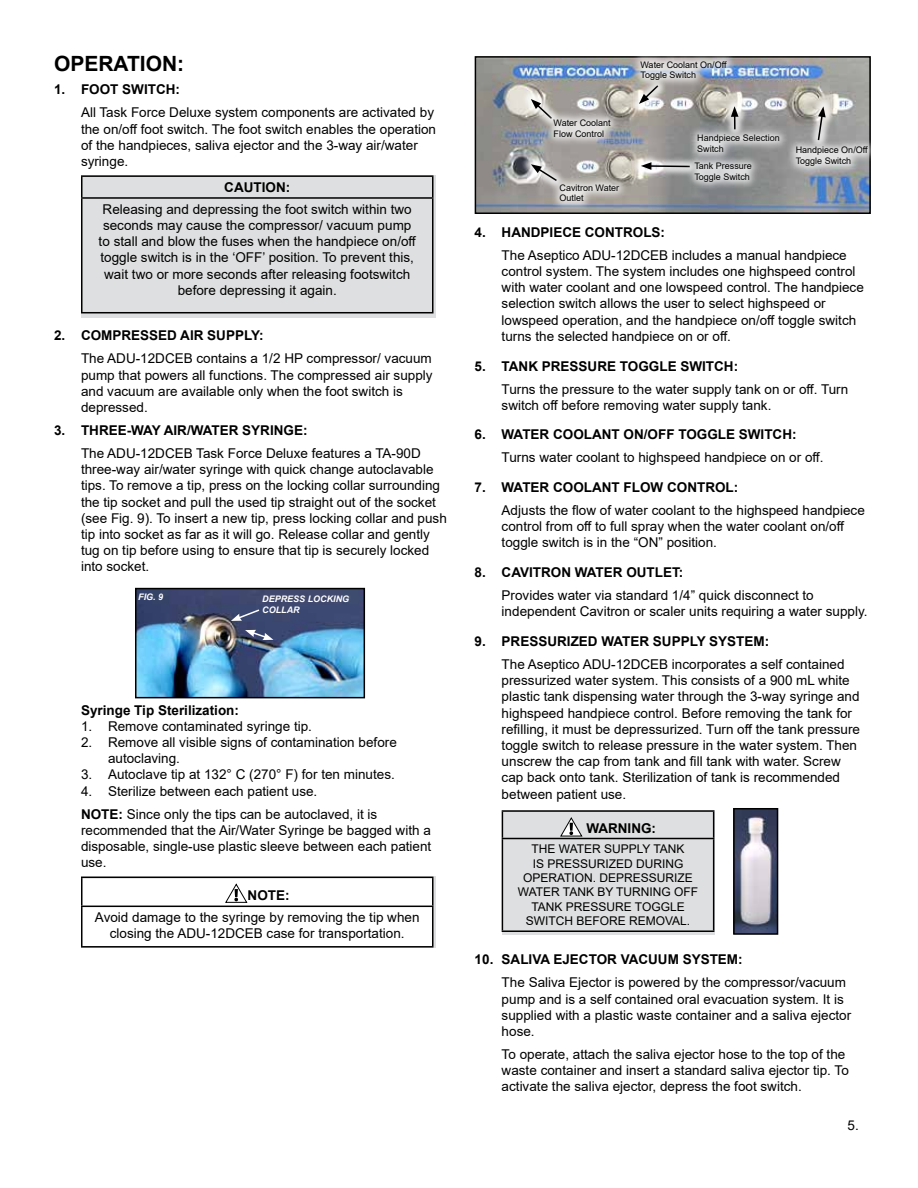
<style>
.page{position:relative;width:918px;height:1188px;background:#fff}
.page>*{position:absolute;margin:0;border:0;box-sizing:border-box;transform-origin:0 0}
.t1{font:700 21px "Arial";color:#000}
.t2{font:13.5px/16.2px "Arial";color:#000}
.t3{font:700 13.5px "Arial";color:#000}
.t4{font:12px/14.4px "Arial";color:#000;text-align:center}
.t5{font:9px/10.8px "Arial";color:#000}
.t6{font:italic 700 9px/10.8px "Arial";color:#fff}
.s1{font-weight:700}
</style>
<div class="page">
<div style="left:81px;top:175px;width:354px;height:143px;background:#dedfe0"></div>
<hr style="left:81px;top:175px;width:353px;height:2px;background:#000">
<svg style="left:81px;top:177px;width:1px;height:20px"></svg>
<hr style="left:432px;top:177px;width:2px;height:20px;background:#000">
<hr style="left:81px;top:197px;width:353px;height:2px;background:#000">
<hr style="left:81px;top:199px;width:1px;height:113px;background:#000">
<hr style="left:432px;top:199px;width:2px;height:113px;background:#000">
<hr style="left:81px;top:312px;width:353px;height:1px;background:#000">
<img style="left:138px;top:591px;width:224px;height:104px">
<div style="left:135px;top:588px;width:230px;height:110px;border:2px solid #000"></div>
<svg style="left:231px;top:608px;width:30px;height:13px"></svg>
<svg style="left:245px;top:630px;width:28px;height:10px"></svg>
<hr style="left:81px;top:877px;width:353px;height:1px;background:#000">
<hr style="left:432px;top:878px;width:2px;height:28px;background:#000">
<hr style="left:81px;top:906px;width:353px;height:1px;background:#000">
<hr style="left:432px;top:907px;width:2px;height:39px;background:#000">
<hr style="left:81px;top:946px;width:353px;height:2px;background:#000">
<svg style="left:81px;top:878px;width:352px;height:69px"></svg>
<img style="left:478px;top:59px;width:390px;height:152px">
<div style="left:475px;top:56px;width:396px;height:158px;border:2px solid #000"></div>
<svg style="left:518px;top:145px;width:52px;height:55px;background:#a2a09e"></svg>
<svg style="left:790px;top:93px;width:62px;height:44px;background:#b1b0ab"></svg>
<svg style="left:625px;top:74px;width:135px;height:130px;background:#a3a2a0"></svg>
<svg style="left:520px;top:87px;width:42px;height:43px"></svg>
<div style="left:786px;top:137px;width:92px;height:39px;background:#fff;opacity:.75"></div>
<div style="left:688px;top:125px;width:101px;height:37px;background:#fff;opacity:.75"></div>
<div style="left:685px;top:153px;width:76px;height:38px;background:#fff;opacity:.75"></div>
<div style="left:631px;top:52px;width:105px;height:38px;background:#fff;opacity:.75"></div>
<div style="left:550px;top:175px;width:79px;height:36px;background:#fff;opacity:.75"></div>
<div style="left:544px;top:110px;width:76px;height:37px;background:#fff;opacity:.75"></div>
<div style="left:502px;top:810px;width:212px;height:125px;background:#dedfe0"></div>
<hr style="left:502px;top:810px;width:212px;height:2px;background:#000">
<svg style="left:502px;top:812px;width:1px;height:26px"></svg>
<svg style="left:713px;top:812px;width:1px;height:26px"></svg>
<hr style="left:502px;top:838px;width:212px;height:1px;background:#000">
<hr style="left:502px;top:839px;width:1px;height:91px;background:#000">
<hr style="left:713px;top:839px;width:1px;height:91px;background:#000">
<hr style="left:502px;top:930px;width:212px;height:2px;background:#000">
<svg style="left:560px;top:817px;width:23px;height:20px"></svg>
<img style="left:736px;top:811px;width:39px;height:121px">
<div style="left:733px;top:808px;width:45px;height:127px;border:2px solid #000"></div>
<h1 class="t1" style="left:54px;top:49px;width:132px">OPERATION:</h1>
<p class="t3" style="left:54px;top:80px;width:127px">1. FOOT SWITCH:</p>
<p class="t2" style="left:81px;top:104px;width:357px">All Task Force Deluxe system components are activated by the on/off foot switch. The foot switch enables the operation of the handpieces, saliva ejector and the 3-way air/water syringe.</p>
<p class="t3" style="left:224px;top:178px;width:67px">CAUTION:</p>
<p class="t2" style="left:99px;top:201px;width:319px;text-align:center">Releasing and depressing the foot switch within two seconds may cause the compressor/ vacuum pump to stall and blow the fuses when the handpiece on/off toggle switch is in the ‘OFF’ position. To prevent this, wait two or more seconds after releasing footswitch before depressing it again.</p>
<p class="t3" style="left:54px;top:326px;width:211px">2. COMPRESSED AIR SUPPLY:</p>
<p class="t2" style="left:81px;top:351px;width:353px">The ADU-12DCEB contains a 1/2 HP compressor/ vacuum pump that powers all functions. The compressed air supply and vacuum are available only when the foot switch is depressed.</p>
<p class="t3" style="left:54px;top:421px;width:255px">3. THREE-WAY AIR/WATER SYRINGE:</p>
<p class="t2" style="left:81px;top:445px;width:367px">The ADU-12DCEB Task Force Deluxe features a TA-90D three-way air/water syringe with quick change autoclavable tips. To remove a tip, press on the locking collar surrounding the tip socket and pull the used tip straight out of the socket (see Fig. 9). To insert a new tip, press locking collar and push tip into socket as far as it will go. Release collar and gently tug on tip before using to ensure that tip is securely locked into socket.</p>
<p class="t6" style="left:262px;top:594px;width:89px">DEPRESS LOCKING<br>COLLAR</p>
<p class="t6" style="left:138px;top:592px;width:27px">FIG. 9</p>
<p class="t3" style="left:81px;top:700px;width:160px">Syringe Tip Sterilization:</p>
<p class="t2" style="left:81px;top:718px;width:233px">1. Remove contaminated syringe tip.</p>
<p class="t2" style="left:108px;top:734px;width:290px;text-indent:-27px">2. Remove all visible signs of contamination before autoclaving.</p>
<p class="t2" style="left:81px;top:766px;width:315px">3. Autoclave tip at 132° C (270° F) for ten minutes.</p>
<p class="t2" style="left:81px;top:779px;width:298px;line-height:23px">4. Sterilize between each patient use.<br><span class="s1">NOTE:</span> Since only the tips can be autoclaved, it is</p>
<p class="t2" style="left:81px;top:822px;width:352px;text-align:justify">recommended that the Air/Water Syringe be bagged with a disposable, single-use plastic sleeve between each patient use.</p>
<p class="t3" style="left:248px;top:886px;width:43px">NOTE:</p>
<p class="t2" style="left:95px;top:909px;width:326px;text-align:center">Avoid damage to the syringe by removing the tip when closing the ADU-12DCEB case for transportation.</p>
<p class="t5" style="left:554px;top:117px;width:59px">Water Coolant<br>Flow Control</p>
<p class="t5" style="left:560px;top:182px;width:61px">Cavitron Water<br>Outlet</p>
<p class="t5" style="left:641px;top:59px;width:88px">Water Coolant On/Off<br>Toggle Switch</p>
<p class="t5" style="left:697px;top:133px;width:84px">Handpiece Selection<br>Switch</p>
<p class="t5" style="left:694px;top:160px;width:59px">Tank Pressure<br>Toggle Switch</p>
<p class="t5" style="left:796px;top:145px;width:74px">Handpiece On/Off<br>Toggle Switch</p>
<p class="t3" style="left:475px;top:223px;width:192px">4. HANDPIECE CONTROLS:</p>
<p class="t2" style="left:502px;top:247px;width:364px">The Aseptico ADU-12DCEB includes a manual handpiece control system. The system includes one highspeed control with water coolant and one lowspeed control. The handpiece selection switch allows the user to select highspeed or lowspeed operation, and the handpiece on/off toggle switch turns the selected handpiece on or off.</p>
<p class="t3" style="left:475px;top:356px;width:265px">5. TANK PRESSURE TOGGLE SWITCH:</p>
<p class="t2" style="left:502px;top:381px;width:348px">Turns the pressure to the water supply tank on or off. Turn switch off before removing water supply tank.</p>
<p class="t3" style="left:475px;top:425px;width:323px">6. WATER COOLANT ON/OFF TOGGLE SWITCH:</p>
<p class="t2" style="left:502px;top:449px;width:323px">Turns water coolant to highspeed handpiece on or off.</p>
<p class="t3" style="left:475px;top:478px;width:265px">7. WATER COOLANT FLOW CONTROL:</p>
<p class="t2" style="left:502px;top:502px;width:365px">Adjusts the flow of water coolant to the highspeed handpiece control from off to full spray when the water coolant on/off toggle switch is in the “ON” position.</p>
<p class="t3" style="left:475px;top:563px;width:210px">8. CAVITRON WATER OUTLET:</p>
<p class="t2" style="left:502px;top:587px;width:367px">Provides water via standard 1/4” quick disconnect to independent Cavitron or scaler units requiring a water supply.</p>
<p class="t3" style="left:475px;top:632px;width:296px">9. PRESSURIZED WATER SUPPLY SYSTEM:</p>
<p class="t2" style="left:502px;top:656px;width:360px">The Aseptico ADU-12DCEB incorporates a self contained pressurized water system. This consists of a 900 mL white plastic tank dispensing water through the 3-way syringe and highspeed handpiece control. Before removing the tank for refilling, it must be depressurized. Turn off the tank pressure toggle switch to release pressure in the water system. Then unscrew the cap from tank and fill tank with water. Screw cap back onto tank. Sterilization of tank is recommended between patient use.</p>
<p class="t3" style="left:586px;top:818px;width:71px">WARNING:</p>
<p class="t4" style="left:518px;top:842px;width:182px">THE WATER SUPPLY TANK<br>IS PRESSURIZED DURING<br>OPERATION. DEPRESSURIZE<br>WATER TANK BY TURNING OFF<br>TANK PRESSURE TOGGLE<br>SWITCH BEFORE REMOVAL.</p>
<p class="t3" style="left:475px;top:950px;width:270px">10. SALIVA EJECTOR VACUUM SYSTEM:</p>
<p class="t2" style="left:502px;top:974px;width:351px">The Saliva Ejector is powered by the compressor/vacuum pump and is a self contained oral evacuation system. It is supplied with a plastic waste container and a saliva ejector hose.</p>
<p class="t2" style="left:502px;top:1046px;width:349px">To operate, attach the saliva ejector hose to the top of the waste container and insert a standard saliva ejector tip. To activate the saliva ejector, depress the foot switch.</p>
<p class="t2" style="left:848px;top:1117px;width:13px">5.</p>
</div>
